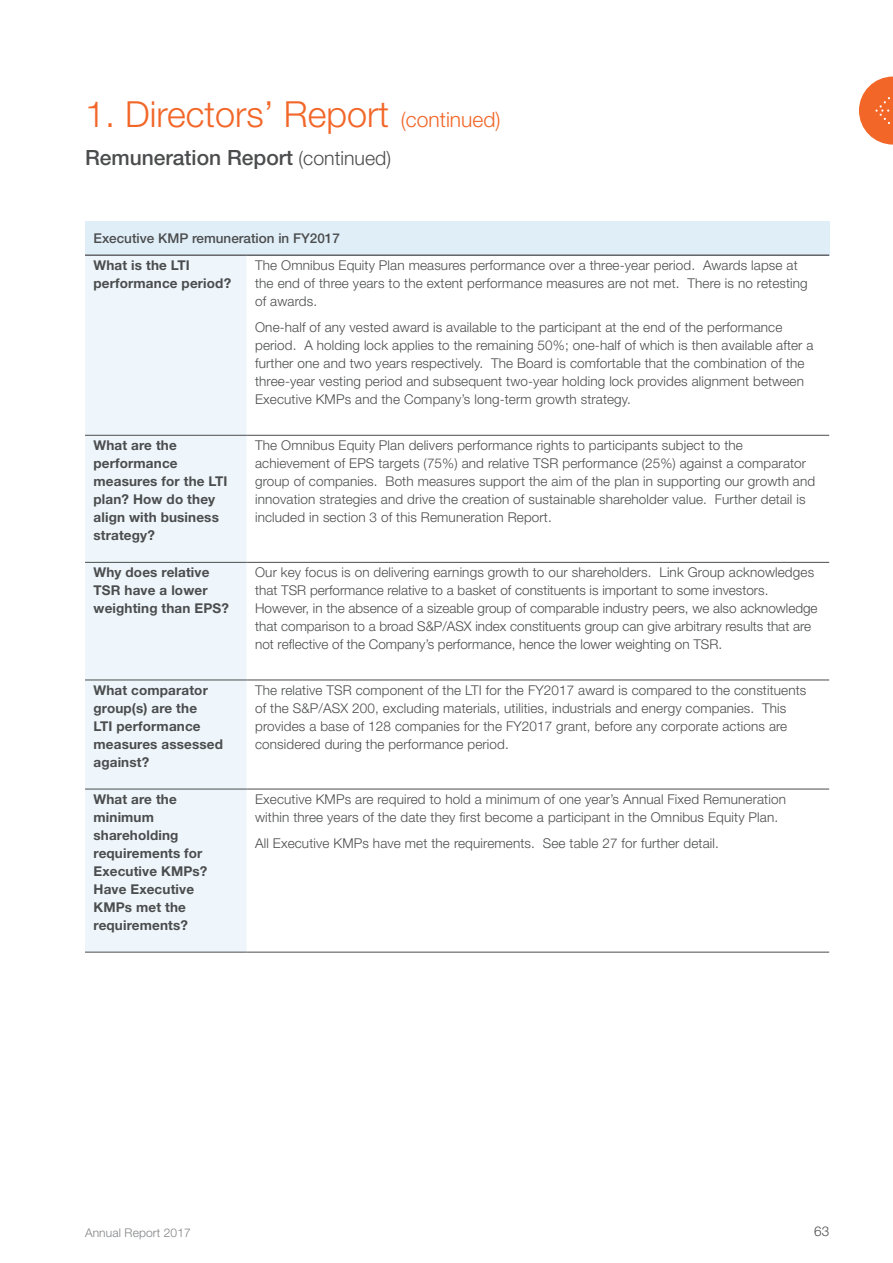
<style>
.page{position:relative;width:893px;height:1263px;background:#fff}
.page>*{position:absolute;margin:0;border:0;box-sizing:border-box;transform-origin:0 0}
.t1{font:300 36px "Helvetica Neue LT";color:#f26628}
.t2{font:500 21px "Helvetica Neue LT";color:#4b4c4d}
.t3{font:300 13.5px/18px "Helvetica Neue LT";letter-spacing:.01em;color:#4b4c4d}
.t4{font:700 13.5px/18px "Helvetica Neue LT";letter-spacing:.01em;color:#4b4c4d}
.t5{font:500 13.5px "Helvetica Neue LT";color:#4b4c4d}
.t6{font:300 12px "Helvetica Neue LT";letter-spacing:.01em;color:#808285}
.s1{font-size:21px}
.s2{font-weight:300;font-size:19.5px}
</style>
<div class="page">
<div style="left:85px;top:221px;width:744px;height:34px;background:#e0eef7"></div>
<div style="left:85px;top:256px;width:162px;height:696px;background:#eef6fb"></div>
<hr style="left:85px;top:435px;width:162px;height:1px;background:#4b4c4d">
<hr style="left:247px;top:435px;width:582px;height:1px;background:#4b4c4d">
<hr style="left:85px;top:562px;width:162px;height:1px;background:#4b4c4d">
<hr style="left:247px;top:562px;width:582px;height:1px;background:#4b4c4d">
<hr style="left:85px;top:680px;width:162px;height:1px;background:#4b4c4d">
<hr style="left:247px;top:680px;width:582px;height:1px;background:#4b4c4d">
<hr style="left:85px;top:789px;width:162px;height:1px;background:#4b4c4d">
<hr style="left:247px;top:789px;width:582px;height:1px;background:#4b4c4d">
<hr style="left:85px;top:952px;width:162px;height:1px;background:#4b4c4d">
<hr style="left:247px;top:952px;width:582px;height:1px;background:#4b4c4d">
<hr style="left:85px;top:255px;width:162px;height:1px;background:#231f20">
<hr style="left:247px;top:255px;width:582px;height:1px;background:#231f20">
<svg style="left:859px;top:77px;width:34px;height:68px"></svg>
<p class="t1" style="left:85px;top:92px;width:417px">1. Directors’ Report <span class="s1">(continued)</span></p>
<p class="t2" style="left:85px;top:145px;width:307px">Remuneration Report <span class="s2">(continued)</span></p>
<p class="t5" style="left:94px;top:230px;width:248px">Executive KMP remuneration in FY2017</p>
<p class="t4" style="left:94px;top:256px;width:139px">What is the LTI performance period?</p>
<p class="t3" style="left:255px;top:256px;width:554px">The Omnibus Equity Plan measures performance over a three-year period. Awards lapse at the end of three years to the extent performance measures are not met. There is no retesting of awards.</p>
<p class="t3" style="left:255px;top:318px;width:560px">One-half of any vested award is available to the participant at the end of the performance period. A holding lock applies to the remaining 50%; one-half of which is then available after a further one and two years respectively. The Board is comfortable that the combination of the three-year vesting period and subsequent two-year holding lock provides alignment between Executive KMPs and the Company’s long-term growth strategy.</p>
<p class="t4" style="left:94px;top:436px;width:136px">What are the performance measures for the LTI plan? How do they align with business strategy?</p>
<p class="t3" style="left:255px;top:436px;width:562px">The Omnibus Equity Plan delivers performance rights to participants subject to the achievement of EPS targets (75%) and relative TSR performance (25%) against a comparator group of companies. Both measures support the aim of the plan in supporting our growth and innovation strategies and drive the creation of sustainable shareholder value. Further detail is included in section 3 of this Remuneration Report.</p>
<p class="t4" style="left:94px;top:563px;width:137px">Why does relative<br>TSR have a lower weighting than EPS?</p>
<p class="t3" style="left:255px;top:563px;width:564px">Our key focus is on delivering earnings growth to our shareholders. Link Group acknowledges that TSR performance relative to a basket of constituents is important to some investors.<br>However, in the absence of a sizeable group of comparable industry peers, we also acknowledge that comparison to a broad S&amp;P/ASX index constituents group can give arbitrary results that are not reflective of the Company’s performance, hence the lower weighting on TSR.</p>
<p class="t4" style="left:94px;top:680px;width:131px">What comparator group(s) are the<br>LTI performance measures assessed against?</p>
<p class="t3" style="left:255px;top:681px;width:553px">The relative TSR component of the LTI for the FY2017 award is compared to the constituents of the S&amp;P/ASX 200, excluding materials, utilities, industrials and energy companies. This provides a base of 128 companies for the FY2017 grant, before any corporate actions are considered during the performance period.</p>
<p class="t4" style="left:94px;top:790px;width:115px">What are the minimum shareholding requirements for<br>Executive KMPs?<br>Have Executive<br>KMPs met the requirements?</p>
<p class="t3" style="left:255px;top:790px;width:532px">Executive KMPs are required to hold a minimum of one year’s Annual Fixed Remuneration within three years of the date they first become a participant in the Omnibus Equity Plan.</p>
<p class="t3" style="left:255px;top:834px;width:465px">All Executive KMPs have met the requirements. See table 27 for further detail.</p>
<p class="t6" style="left:85px;top:1225px;width:107px">Annual Report 2017</p>
<p class="t3" style="left:814px;top:1222px;width:17px">63</p>
</div>
